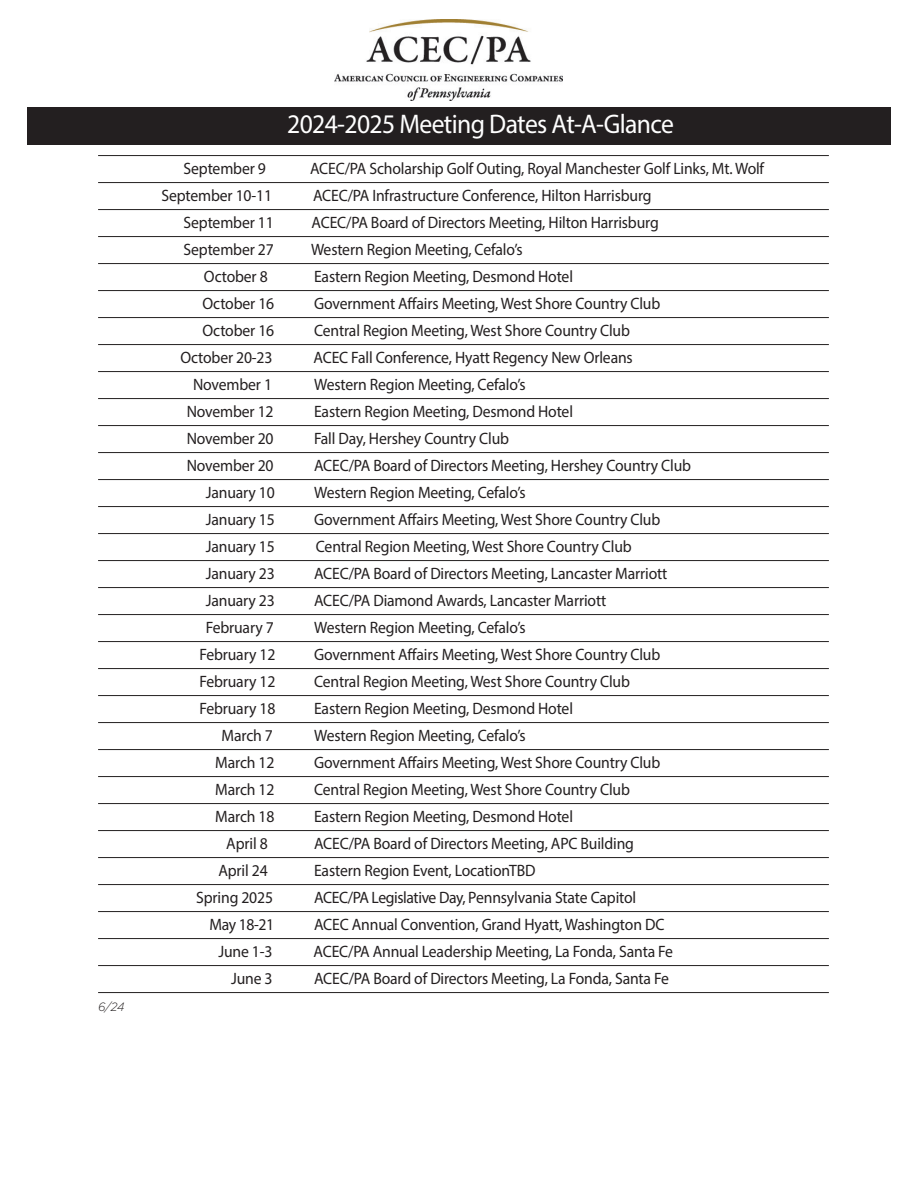
<style>
.page{position:relative;width:918px;height:1188px;background:#fff}
.page>*{position:absolute;margin:0;border:0;box-sizing:border-box;transform-origin:0 0}
.t1{font:27px "Myriad Pro";letter-spacing:-.025em;color:#fff;scale:.95 1}
.t2{font:16.5px "Myriad Pro";letter-spacing:-.01em;color:#231f20;scale:.95 1}
.t3{font:italic 300 12px "Gotham";color:#231f20;scale:.95 1}
</style>
<div class="page">
<div style="left:27px;top:107px;width:864px;height:38px;background:#231f20"></div>
<hr style="left:98px;top:155px;width:731px;height:1px;background:#231f20">
<hr style="left:98px;top:182px;width:731px;height:1px;background:#231f20">
<hr style="left:98px;top:209px;width:731px;height:1px;background:#231f20">
<hr style="left:98px;top:236px;width:731px;height:1px;background:#231f20">
<hr style="left:98px;top:263px;width:731px;height:1px;background:#231f20">
<hr style="left:98px;top:290px;width:731px;height:1px;background:#231f20">
<hr style="left:98px;top:317px;width:731px;height:1px;background:#231f20">
<hr style="left:98px;top:344px;width:731px;height:1px;background:#231f20">
<hr style="left:98px;top:371px;width:731px;height:1px;background:#231f20">
<hr style="left:98px;top:398px;width:731px;height:1px;background:#231f20">
<hr style="left:98px;top:425px;width:731px;height:1px;background:#231f20">
<hr style="left:98px;top:452px;width:731px;height:1px;background:#231f20">
<hr style="left:98px;top:479px;width:731px;height:1px;background:#231f20">
<hr style="left:98px;top:506px;width:731px;height:1px;background:#231f20">
<hr style="left:98px;top:533px;width:731px;height:1px;background:#231f20">
<hr style="left:98px;top:560px;width:731px;height:1px;background:#231f20">
<hr style="left:98px;top:587px;width:731px;height:1px;background:#231f20">
<hr style="left:98px;top:614px;width:731px;height:1px;background:#231f20">
<hr style="left:98px;top:641px;width:731px;height:1px;background:#231f20">
<hr style="left:98px;top:668px;width:731px;height:1px;background:#231f20">
<hr style="left:98px;top:695px;width:731px;height:1px;background:#231f20">
<hr style="left:98px;top:722px;width:731px;height:1px;background:#231f20">
<hr style="left:98px;top:749px;width:731px;height:1px;background:#231f20">
<hr style="left:98px;top:776px;width:731px;height:1px;background:#231f20">
<hr style="left:98px;top:803px;width:731px;height:1px;background:#231f20">
<hr style="left:98px;top:830px;width:731px;height:1px;background:#231f20">
<hr style="left:98px;top:857px;width:731px;height:1px;background:#231f20">
<hr style="left:98px;top:884px;width:731px;height:1px;background:#231f20">
<hr style="left:98px;top:911px;width:731px;height:1px;background:#231f20">
<hr style="left:98px;top:938px;width:731px;height:1px;background:#231f20">
<hr style="left:98px;top:965px;width:731px;height:1px;background:#231f20">
<hr style="left:98px;top:992px;width:731px;height:1px;background:#231f20">
<img style="left:335px;top:20px;width:227px;height:81px">
<p class="t3" style="left:98px;top:999px;width:29px">6/24</p>
<p class="t1" style="left:287px;top:108px;width:409px">2024-2025 Meeting Dates At-A-Glance</p>
<p class="t2" style="left:184px;top:158px;width:88px">September 9</p>
<p class="t2" style="left:310px;top:158px;width:480px">ACEC/PA Scholarship Golf Outing, Royal Manchester Golf Links, Mt. Wolf</p>
<p class="t2" style="left:161px;top:185px;width:118px">September 10-11</p>
<p class="t2" style="left:313px;top:185px;width:358px">ACEC/PA Infrastructure Conference, Hilton Harrisburg</p>
<p class="t2" style="left:184px;top:212px;width:96px">September 11</p>
<p class="t2" style="left:312px;top:212px;width:367px">ACEC/PA Board of Directors Meeting, Hilton Harrisburg</p>
<p class="t2" style="left:184px;top:239px;width:96px">September 27</p>
<p class="t2" style="left:311px;top:239px;width:224px">Western Region Meeting, Cefalo’s</p>
<p class="t2" style="left:204px;top:266px;width:69px">October 8</p>
<p class="t2" style="left:314px;top:266px;width:274px">Eastern Region Meeting, Desmond Hotel</p>
<p class="t2" style="left:203px;top:293px;width:77px">October 16</p>
<p class="t2" style="left:314px;top:293px;width:366px">Government Affairs Meeting, West Shore Country Club</p>
<p class="t2" style="left:203px;top:320px;width:77px">October 16</p>
<p class="t2" style="left:314px;top:320px;width:334px">Central Region Meeting, West Shore Country Club</p>
<p class="t2" style="left:180px;top:347px;width:98px">October 20-23</p>
<p class="t2" style="left:314px;top:347px;width:338px">ACEC Fall Conference, Hyatt Regency New Orleans</p>
<p class="t2" style="left:193px;top:374px;width:85px">November 1</p>
<p class="t2" style="left:314px;top:374px;width:224px">Western Region Meeting, Cefalo’s</p>
<p class="t2" style="left:187px;top:401px;width:93px">November 12</p>
<p class="t2" style="left:314px;top:401px;width:274px">Eastern Region Meeting, Desmond Hotel</p>
<p class="t2" style="left:187px;top:428px;width:93px">November 20</p>
<p class="t2" style="left:314px;top:428px;width:207px">Fall Day, Hershey Country Club</p>
<p class="t2" style="left:187px;top:455px;width:93px">November 20</p>
<p class="t2" style="left:314px;top:455px;width:398px">ACEC/PA Board of Directors Meeting, Hershey Country Club</p>
<p class="t2" style="left:206px;top:482px;width:74px">January 10</p>
<p class="t2" style="left:314px;top:482px;width:224px">Western Region Meeting, Cefalo’s</p>
<p class="t2" style="left:206px;top:509px;width:74px">January 15</p>
<p class="t2" style="left:314px;top:509px;width:366px">Government Affairs Meeting, West Shore Country Club</p>
<p class="t2" style="left:206px;top:536px;width:74px">January 15</p>
<p class="t2" style="left:316px;top:536px;width:334px">Central Region Meeting, West Shore Country Club</p>
<p class="t2" style="left:206px;top:563px;width:74px">January 23</p>
<p class="t2" style="left:314px;top:563px;width:373px">ACEC/PA Board of Directors Meeting, Lancaster Marriott</p>
<p class="t2" style="left:206px;top:590px;width:74px">January 23</p>
<p class="t2" style="left:314px;top:590px;width:309px">ACEC/PA Diamond Awards, Lancaster Marriott</p>
<p class="t2" style="left:206px;top:617px;width:73px">February 7</p>
<p class="t2" style="left:314px;top:617px;width:224px">Western Region Meeting, Cefalo’s</p>
<p class="t2" style="left:199px;top:644px;width:81px">February 12</p>
<p class="t2" style="left:314px;top:644px;width:366px">Government Affairs Meeting, West Shore Country Club</p>
<p class="t2" style="left:199px;top:671px;width:81px">February 12</p>
<p class="t2" style="left:314px;top:671px;width:334px">Central Region Meeting, West Shore Country Club</p>
<p class="t2" style="left:199px;top:698px;width:81px">February 18</p>
<p class="t2" style="left:314px;top:698px;width:274px">Eastern Region Meeting, Desmond Hotel</p>
<p class="t2" style="left:222px;top:725px;width:56px">March 7</p>
<p class="t2" style="left:314px;top:725px;width:224px">Western Region Meeting, Cefalo’s</p>
<p class="t2" style="left:215px;top:752px;width:64px">March 12</p>
<p class="t2" style="left:314px;top:752px;width:366px">Government Affairs Meeting, West Shore Country Club</p>
<p class="t2" style="left:215px;top:779px;width:64px">March 12</p>
<p class="t2" style="left:314px;top:779px;width:334px">Central Region Meeting, West Shore Country Club</p>
<p class="t2" style="left:215px;top:806px;width:64px">March 18</p>
<p class="t2" style="left:314px;top:806px;width:274px">Eastern Region Meeting, Desmond Hotel</p>
<p class="t2" style="left:226px;top:833px;width:45px">April 8</p>
<p class="t2" style="left:314px;top:833px;width:338px">ACEC/PA Board of Directors Meeting, APC Building</p>
<p class="t2" style="left:218px;top:860px;width:53px">April 24</p>
<p class="t2" style="left:314px;top:860px;width:235px">Eastern Region Event, LocationTBD</p>
<p class="t2" style="left:196px;top:887px;width:82px">Spring 2025</p>
<p class="t2" style="left:314px;top:887px;width:341px">ACEC/PA Legislative Day, Pennsylvania State Capitol</p>
<p class="t2" style="left:209px;top:914px;width:70px">May 18-21</p>
<p class="t2" style="left:314px;top:914px;width:370px">ACEC Annual Convention, Grand Hyatt, Washington DC</p>
<p class="t2" style="left:218px;top:941px;width:58px">June 1-3</p>
<p class="t2" style="left:314px;top:941px;width:380px">ACEC/PA Annual Leadership Meeting, La Fonda, Santa Fe</p>
<p class="t2" style="left:231px;top:968px;width:45px">June 3</p>
<p class="t2" style="left:314px;top:968px;width:375px">ACEC/PA Board of Directors Meeting, La Fonda, Santa Fe</p>
</div>
